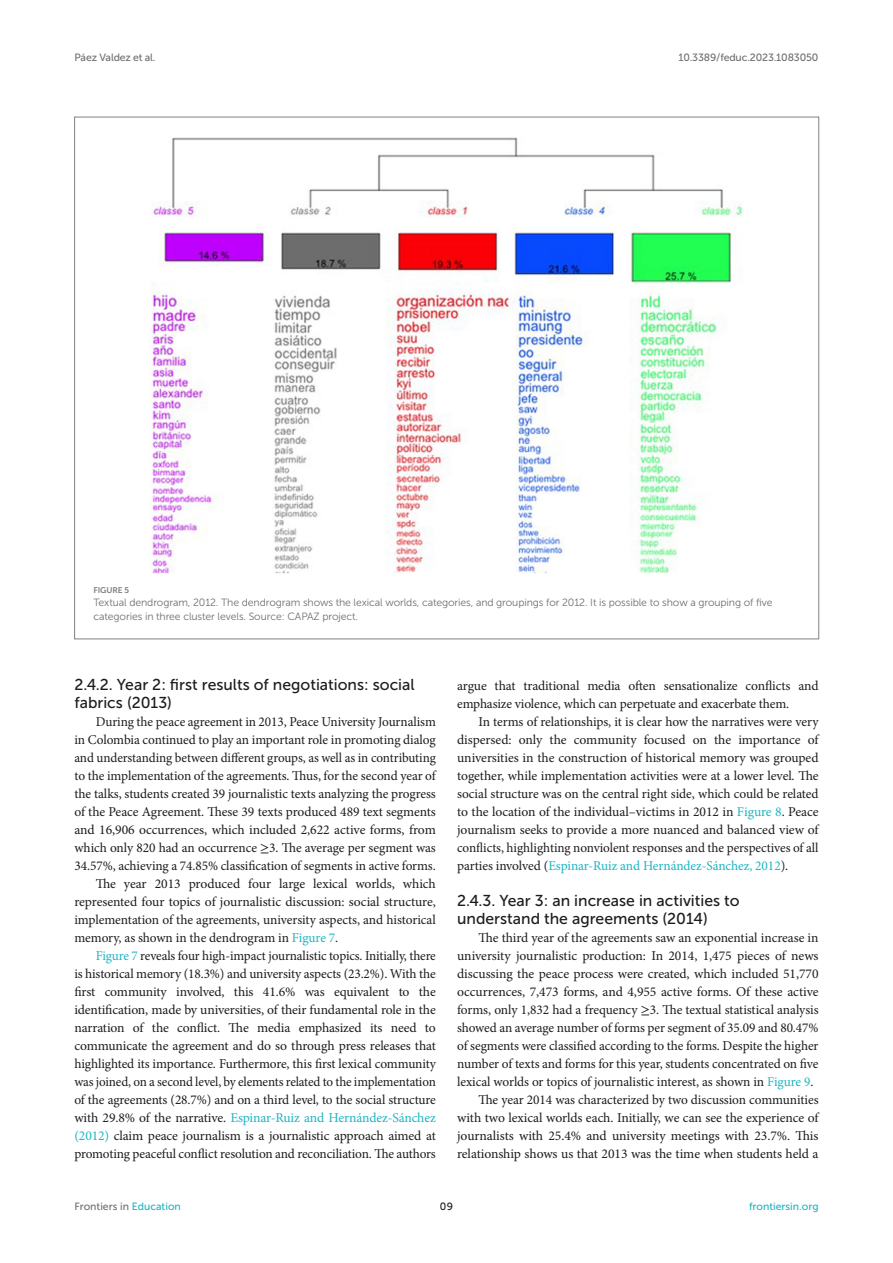
<style>
.page{position:relative;width:893px;height:1263px;background:#fff}
.page>*{position:absolute;margin:0;border:0;box-sizing:border-box;transform-origin:0 0}
.HEAD_3{font:15.75px/18px "Museo Sans 500";color:#1b1c1b}
.TEXT{font:13.5px/18px "Minion Pro";letter-spacing:-.01em;color:#1b1c1b;text-align:justify}
.TEXT_FLUSH{font:13.5px/18px "Minion Pro";letter-spacing:-.005em;color:#1b1c1b;text-align:justify}
.FIG_LEG{font:10.5px/13.5px "Museo Sans 300";letter-spacing:-.01em;color:#706f70}
.t1{font:10.5px "Museo Sans 500";letter-spacing:-.015em;color:#706f70}
.t2{font:10.5px "Museo Sans 500";color:#1db5c3}
.t3{font:10.5px "Museo Sans 500";color:#1b1c1b}
.FIG_HD{font:8.25px "Museo Sans 700";letter-spacing:-.01em;color:#7e7f7f}
.s1{font-family:"STIX General"}
.s2{color:#1db5c3}
</style>
<div class="page">
<img style="left:151px;top:137px;width:592px;height:437px">
<p class="t1" style="left:74px;top:51px;width:83px">Páez Valdez et al.</p>
<p class="t1" style="left:678px;top:51px;width:142px">10.3389/feduc.2023.1083050</p>
<p class="FIG_HD" style="left:94px;top:585px;width:37px">FIGURE 5</p>
<p class="FIG_LEG" style="left:94px;top:596px;width:681px">Textual dendrogram, 2012. The dendrogram shows the lexical worlds, categories, and groupings for 2012. It is possible to show a grouping of five categories in three cluster levels. Source: CAPAZ project.</p>
<p class="HEAD_3" style="left:74px;top:676px;width:342px">2.4.2. Year 2: first results of negotiations: social fabrics (2013)</p>
<p class="TEXT_FLUSH" style="left:74px;top:713px;width:363px;text-indent:21px">During the peace agreement in 2013, Peace University Journalism in Colombia continued to play an important role in promoting dialog and understanding between different groups, as well as in contributing to the implementation of the agreements. Thus, for the second year of the talks, students created 39 journalistic texts analyzing the progress of the Peace Agreement. These 39 texts produced 489 text segments and 16,906 occurrences, which included 2,622 active forms, from which only 820 had an occurrence <span class="s1">≥</span>3. The average per segment was 34.57%, achieving a 74.85% classification of segments in active forms.</p>
<p class="TEXT" style="left:74px;top:875px;width:363px;text-indent:21px">The year 2013 produced four large lexical worlds, which represented four topics of journalistic discussion: social structure, implementation of the agreements, university aspects, and historical memory, as shown in the dendrogram in <span class="s2">Figure 7</span>.</p>
<p class="TEXT" style="left:74px;top:947px;width:363px;text-indent:21px"><span class="s2">Figure 7</span> reveals four high-impact journalistic topics. Initially, there is historical memory (18.3%) and university aspects (23.2%). With the first community involved, this 41.6% was equivalent to the identification, made by universities, of their fundamental role in the narration of the conflict. The media emphasized its need to communicate the agreement and do so through press releases that highlighted its importance. Furthermore, this first lexical community was joined, on a second level, by elements related to the implementation of the agreements (28.7%) and on a third level, to the social structure with 29.8% of the narrative. <span class="s2">Espinar-Ruiz and Hernández-Sánchez (2012)</span> claim peace journalism is a journalistic approach aimed at promoting peaceful conflict resolution and reconciliation. The authors</p>
<p class="TEXT" style="left:457px;top:677px;width:363px">argue that traditional media often sensationalize conflicts and emphasize violence, which can perpetuate and exacerbate them.</p>
<p class="TEXT" style="left:457px;top:713px;width:363px;text-indent:21px">In terms of relationships, it is clear how the narratives were very dispersed: only the community focused on the importance of universities in the construction of historical memory was grouped together, while implementation activities were at a lower level. The social structure was on the central right side, which could be related to the location of the individual–victims in 2012 in <span class="s2">Figure 8</span>. Peace journalism seeks to provide a more nuanced and balanced view of conflicts, highlighting nonviolent responses and the perspectives of all parties involved (<span class="s2">Espinar-Ruiz and Hernández-Sánchez, 2012</span>).</p>
<p class="HEAD_3" style="left:457px;top:892px;width:284px">2.4.3. Year 3: an increase in activities to understand the agreements (2014)</p>
<p class="TEXT_FLUSH" style="left:457px;top:929px;width:363px;text-indent:21px">The third year of the agreements saw an exponential increase in university journalistic production: In 2014, 1,475 pieces of news discussing the peace process were created, which included 51,770 occurrences, 7,473 forms, and 4,955 active forms. Of these active forms, only 1,832 had a frequency <span class="s1">≥</span>3. The textual statistical analysis showed an average number of forms per segment of 35.09 and 80.47% of segments were classified according to the forms. Despite the higher number of texts and forms for this year, students concentrated on five lexical worlds or topics of journalistic interest, as shown in <span class="s2">Figure 9</span>.</p>
<p class="TEXT" style="left:457px;top:1091px;width:363px;text-indent:21px">The year 2014 was characterized by two discussion communities with two lexical worlds each. Initially, we can see the experience of journalists with 25.4% and university meetings with 23.7%. This relationship shows us that 2013 was the time when students held a</p>
<p class="t1" style="left:74px;top:1200px;width:108px">Frontiers in <span class="s2">Education</span></p>
<p class="t3" style="left:440px;top:1200px;width:15px">09</p>
<p class="t2" style="left:749px;top:1200px;width:71px">frontiersin.org</p>
</div>
